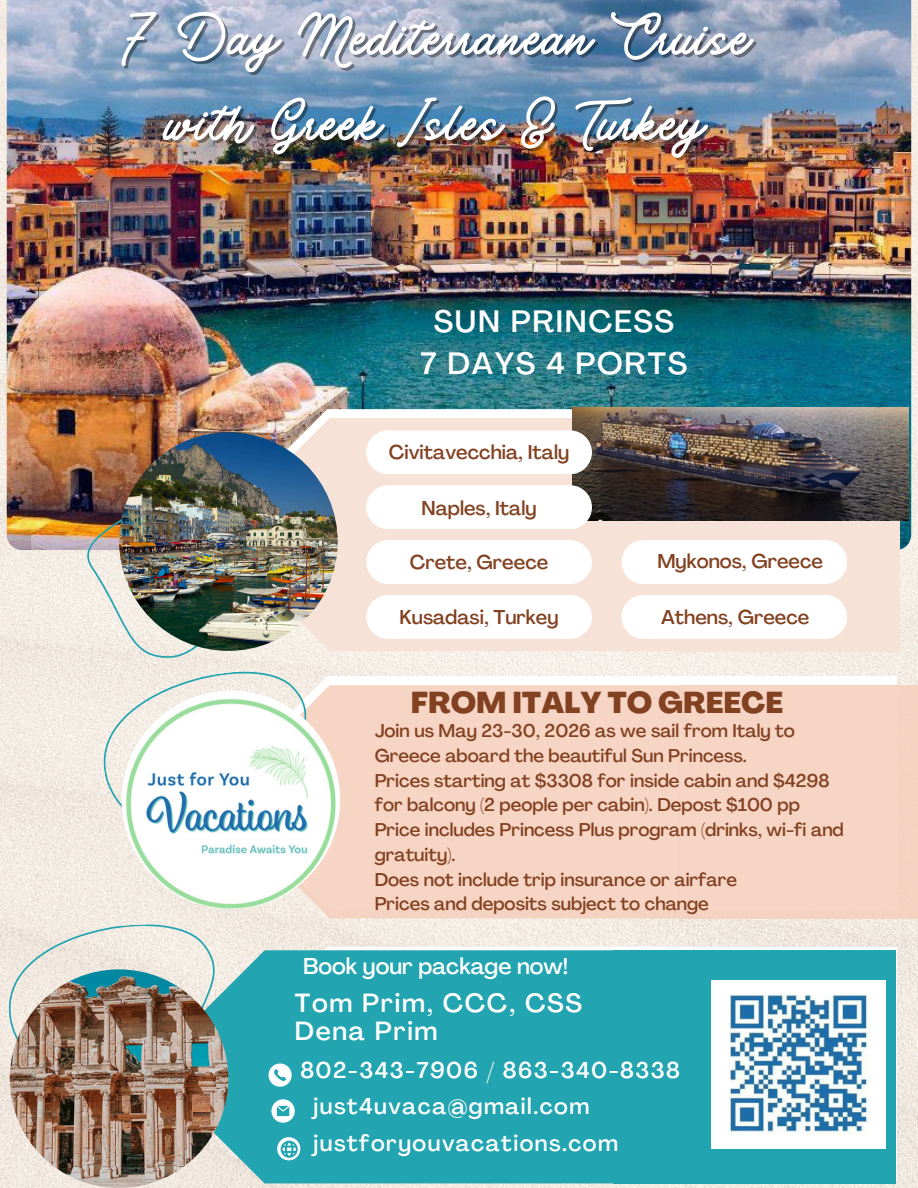
<style>
.page{position:relative;width:918px;height:1188px;background:#fff}
.page>*{position:absolute;margin:0;border:0;box-sizing:border-box;transform-origin:0 0}
.t1{font:61.2px "Vintage Rotter";letter-spacing:.03em;color:#fff}
.t2{font:500 30.45px/42px "Agrandir";letter-spacing:.055em;color:#fff;text-align:center}
.t3{font:800 29.7px "Agrandir";color:#824121}
.t4{font:500 25.95px/28.2px "Agrandir";letter-spacing:.065em;color:#fff}
.t5{font:500 22.5px "Agrandir";letter-spacing:.065em;color:#fff}
.t6{font:500 22.5px "Agrandir";color:#fff}
.t7{font:500 19.8px "Agrandir";color:#824121}
.t8{font:500 18.3px/24.8px "Agrandir";color:#824121}
</style>
<div class="page">
<img style="left:0;top:0;width:918px;height:1188px">
<img style="left:7px;top:0;width:904px;height:550px">
<svg style="left:211px;top:676px;width:461px;height:233px"></svg>
<div style="left:672px;top:676px;width:225px;height:233px;background:#fff"></div>
<div style="left:672px;top:947px;width:225px;height:233px;background:linear-gradient(to right,#fff,#fff)"></div>
<div style="left:213px;top:685px;width:466px;height:233px;background:#f7d5c5"></div>
<div style="left:679px;top:686px;width:239px;height:233px;background:#f7d5c5"></div>
<div style="left:153px;top:950px;width:461px;height:233px;background:#22a4b1"></div>
<div style="left:614px;top:951px;width:282px;height:233px;background:#22a4b1"></div>
<svg style="left:5px;top:920px;width:223px;height:167px"></svg>
<img style="left:10px;top:969px;width:218px;height:219px;border-radius:50%">
<svg style="left:211px;top:409px;width:362px;height:10px"></svg>
<div style="left:213px;top:418px;width:462px;height:233px;background:#f7e2d7"></div>
<div style="left:675px;top:418px;width:225px;height:233px;background:#f7e2d7"></div>
<img style="left:50px;top:419px;width:252px;height:266px">
<img style="left:119px;top:432px;width:219px;height:219px;border-radius:50%">
<svg style="left:94px;top:662px;width:234px;height:182px"></svg>
<img style="left:122px;top:691px;width:218px;height:218px;border-radius:50%">
<img style="left:573px;top:407px;width:335px;height:114px">
<div style="left:366px;top:430px;width:226px;height:44px;background:#fff;border-radius:22px"></div>
<div style="left:366px;top:485px;width:226px;height:44px;background:#fff;border-radius:22px"></div>
<div style="left:366px;top:540px;width:226px;height:44px;background:#fff;border-radius:22px"></div>
<div style="left:621px;top:540px;width:226px;height:44px;background:#fff;border-radius:22px"></div>
<div style="left:366px;top:595px;width:226px;height:44px;background:#fff;border-radius:22px"></div>
<div style="left:621px;top:595px;width:226px;height:44px;background:#fff;border-radius:22px"></div>
<svg style="left:268px;top:1064px;width:24px;height:23px"></svg>
<svg style="left:271px;top:1099px;width:24px;height:24px"></svg>
<svg style="left:277px;top:1137px;width:23px;height:23px"></svg>
<svg style="left:281px;top:1141px;width:17px;height:17px"></svg>
<img style="left:711px;top:980px;width:174px;height:169px">
<p class="t1" style="left:121px;top:-1px;width:631px">7 Day Mediterranean Cruise</p>
<p class="t1" style="left:166px;top:85px;width:540px">with Greek Isles &amp; Turkey</p>
<p class="t2" style="left:421px;top:303px;width:268px">SUN PRINCESS<br>7 DAYS 4 PORTS</p>
<p class="t7" style="left:389px;top:444px;width:182px">Civitavecchia, Italy</p>
<p class="t7" style="left:422px;top:500px;width:117px">Naples, Italy</p>
<p class="t7" style="left:410px;top:554px;width:140px">Crete, Greece</p>
<p class="t7" style="left:400px;top:609px;width:160px">Kusadasi, Turkey</p>
<p class="t7" style="left:661px;top:609px;width:150px">Athens, Greece</p>
<p class="t7" style="left:657px;top:553px;width:167px">Mykonos, Greece</p>
<p class="t3" style="left:411px;top:690px;width:374px">FROM ITALY TO GREECE</p>
<p class="t8" style="left:375px;top:720px;width:422px">Join us May 23-30, 2026 as we sail from Italy to<br>Greece aboard the beautiful Sun Princess.</p>
<p class="t8" style="left:375px;top:770px;width:456px">Prices starting at $3308 for inside cabin and $4298 for balcony (2 people per cabin). Depost $100 pp</p>
<p class="t8" style="left:375px;top:819px;width:471px">Price includes Princess Plus program (drinks, wi-fi and gratuity).</p>
<p class="t8" style="left:375px;top:869px;width:364px">Does not include trip insurance or airfare</p>
<p class="t8" style="left:375px;top:893px;width:336px">Prices and deposits subject to change</p>
<h4 class="t6" style="left:303px;top:957px;width:267px">Book your package now!</h4>
<p class="t4" style="left:295px;top:991px;width:289px">Tom Prim, CCC, CSS<br>Dena Prim</p>
<h3 class="t5" style="left:300px;top:1061px;width:381px">802-343-7906 / 863-340-8338</h3>
<h5 class="t5" style="left:313px;top:1097px;width:278px">just4uvaca@gmail.com</h5>
<p class="t5" style="left:313px;top:1134px;width:306px">justforyouvacations.com</p>
</div>
